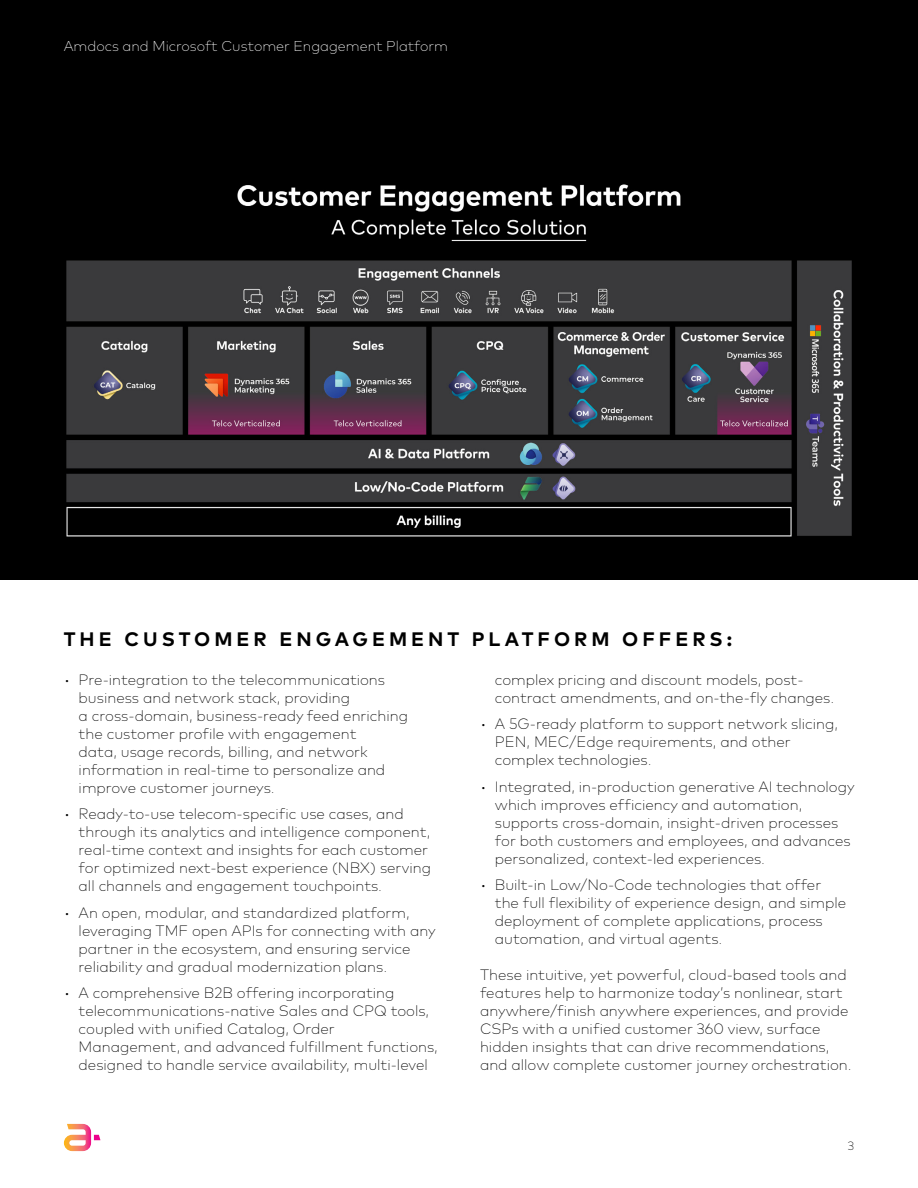
<style>
.page{position:relative;width:918px;height:1188px;background:#fff}
.page>*{position:absolute;margin:0;border:0;box-sizing:border-box;transform-origin:0 0}
.t1{font:700 19.5px "Mark Pro";letter-spacing:.205em;color:#000}
.t2{font:200 15px/18px "Mark Pro";color:#000}
.t3{font:200 14.25px "Mark Pro";color:#fff}
.t4{font:200 12px "Mark Pro";color:#000}
</style>
<div class="page">
<div style="left:0;top:0;width:918px;height:580px;background:#000"></div>
<img style="left:66px;top:184px;width:786px;height:353px">
<svg style="left:64px;top:1124px;width:36px;height:27px"></svg>
<p class="t3" style="left:64px;top:35px;width:386px">Amdocs and Microsoft Customer Engagement Platform</p>
<h1 class="t1" style="left:64px;top:625px;width:670px">THE CUSTOMER ENGAGEMENT PLATFORM OFFERS:</h1>
<p class="t2" style="left:79px;top:669px;width:331px;text-indent:-15px">• Pre-integration to the telecommunications business and network stack, providing<br>a cross-domain, business-ready feed enriching the customer profile with engagement<br>data, usage records, billing, and network information in real-time to personalize and improve customer journeys.</p>
<p class="t2" style="left:79px;top:804px;width:354px;text-indent:-15px">• Ready-to-use telecom-specific use cases, and through its analytics and intelligence component, real-time context and insights for each customer for optimized next-best experience (NBX) serving all channels and engagement touchpoints.</p>
<p class="t2" style="left:79px;top:902px;width:359px;text-indent:-15px">• An open, modular, and standardized platform, leveraging TMF open APIs for connecting with any partner in the ecosystem, and ensuring service reliability and gradual modernization plans.</p>
<p class="t2" style="left:79px;top:983px;width:361px;text-indent:-15px">• A comprehensive B2B offering incorporating telecommunications-native Sales and CPQ tools, coupled with unified Catalog, Order Management, and advanced fulfillment functions, designed to handle service availability, multi-level</p>
<p class="t2" style="left:495px;top:669px;width:341px">complex pricing and discount models, post&shy;contract amendments, and on-the-fly changes.</p>
<p class="t2" style="left:495px;top:714px;width:345px;text-indent:-15px">• A 5G-ready platform to support network slicing,<br>PEN, MEC/Edge requirements, and other complex technologies.</p>
<p class="t2" style="left:495px;top:776px;width:361px;text-indent:-15px">• Integrated, in-production generative AI technology which improves efficiency and automation, supports cross-domain, insight-driven processes for both customers and employees, and advances personalized, context-led experiences.</p>
<p class="t2" style="left:495px;top:875px;width:353px;text-indent:-15px">• Built-in Low/No-Code technologies that offer the full flexibility of experience design, and simple deployment of complete applications, process automation, and virtual agents.</p>
<p class="t2" style="left:480px;top:965px;width:373px">These intuitive, yet powerful, cloud-based tools and features help to harmonize today’s nonlinear, start anywhere/finish anywhere experiences, and provide CSPs with a unified customer 360 view, surface hidden insights that can drive recommendations, and allow complete customer journey orchestration.</p>
<p class="t4" style="left:848px;top:1137px;width:8px">3</p>
</div>
